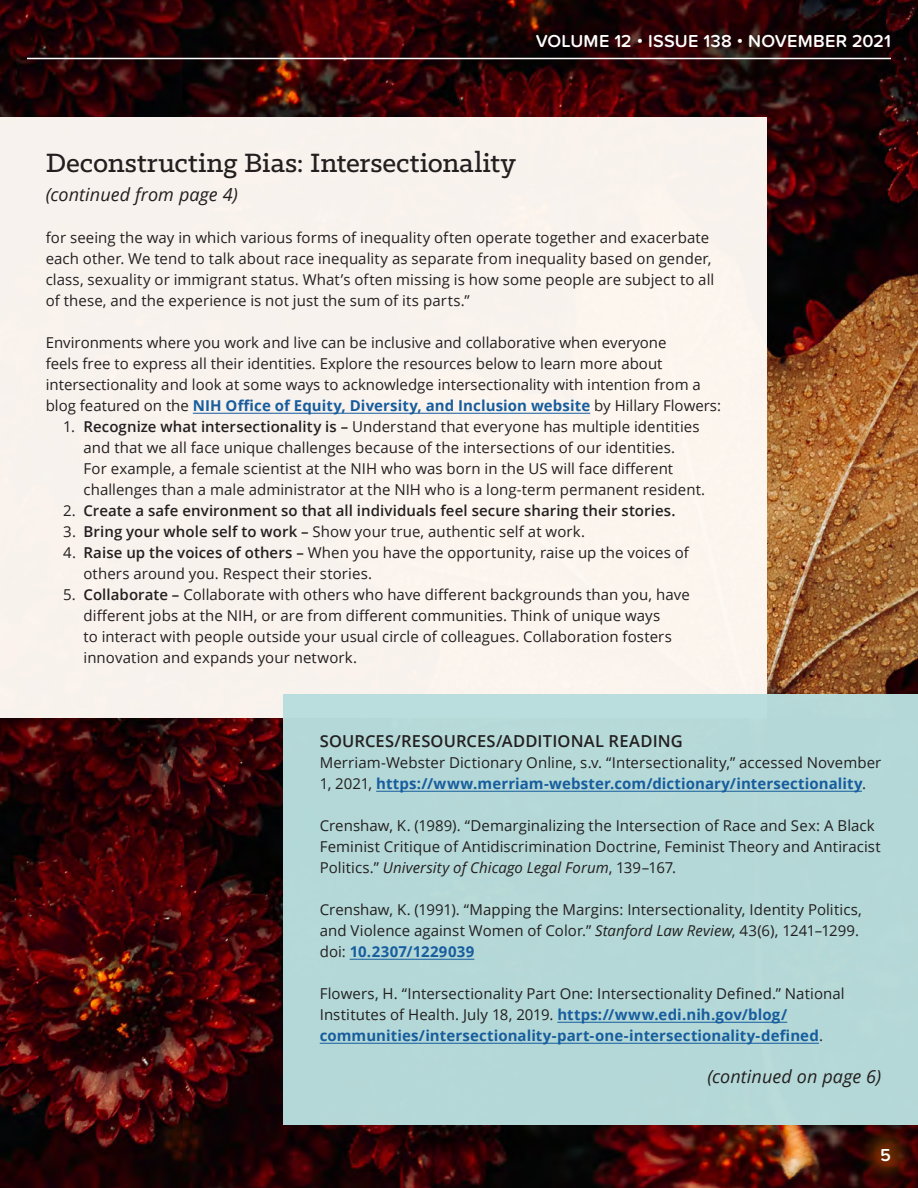
<style>
.page{position:relative;width:918px;height:1188px;background:#fff}
.page>*{position:absolute;margin:0;border:0;box-sizing:border-box;transform-origin:0 0}
.t1{font:500 30px "Klinic Slab";color:#231f20}
.Byline_Continued{font:italic 18px "Open Sans";letter-spacing:.005em;color:#231f20}
.t2{font:600 18px "Proxima Soft";letter-spacing:.01em;color:#fff}
.Body_text{font:600 16.5px "Open Sans";letter-spacing:.01em;color:#231f20}
.Body_text-2{font:15px/21px "Open Sans";letter-spacing:.005em;color:#231f20}
.t3{font:600 15px "Open Sans";letter-spacing:.005em;color:#231f20}
.s1{font-weight:700;color:#175d9e}
.s2{font-weight:600}
.s3{font-weight:400}
.s4{font-style:italic}
</style>
<div class="page">
<img style="left:0;top:0;width:918px;height:1188px">
<div style="left:0;top:117px;width:767px;height:600px;background:#f9f2ed"></div>
<div style="left:283px;top:694px;width:635px;height:431px;background:#b8dedd"></div>
<hr style="left:193px;top:413px;width:397px;height:1px;background:#175d9e">
<hr style="left:376px;top:791px;width:486px;height:1px;background:#175d9e">
<hr style="left:350px;top:959px;width:124px;height:1px;background:#175d9e">
<hr style="left:557px;top:1022px;width:230px;height:1px;background:#175d9e">
<hr style="left:320px;top:1043px;width:499px;height:1px;background:#175d9e">
<hr style="left:27px;top:58px;width:864px;height:1px;background:#fff">
<div style="left:856px;top:1122px;width:60px;height:64px;background:#733600;opacity:.85"></div>
<p class="t2" style="left:536px;top:28px;width:357px">VOLUME 12 • ISSUE 138 • NOVEMBER 2021</p>
<p class="t1" style="left:46px;top:143px;width:472px">Deconstructing Bias: Intersectionality</p>
<p class="Byline_Continued" style="left:46px;top:182px;width:194px">(continued from page 4)</p>
<p class="Body_text-2" style="left:46px;top:227px;width:670px">for seeing the way in which various forms of inequality often operate together and exacerbate each other. We tend to talk about race inequality as separate from inequality based on gender, class, sexuality or immigrant status. What’s often missing is how some people are subject to all of these, and the experience is not just the sum of its parts.”</p>
<p class="Body_text-2" style="left:46px;top:332px;width:677px">Environments where you work and live can be inclusive and collaborative when everyone<br>feels free to express all their identities. Explore the resources below to learn more about intersectionality and look at some ways to acknowledge intersectionality with intention from a blog featured on the <span class="s1">NIH Office of Equity, Diversity, and Inclusion website</span> by Hillary Flowers:</p>
<p class="Body_text-2" style="left:84px;top:416px;width:623px;text-indent:-20px">1. <span class="s2">Recognize what intersectionality is –</span> Understand that everyone has multiple identities and that we all face unique challenges because of the intersections of our identities.<br>For example, a female scientist at the NIH who was born in the US will face different challenges than a male administrator at the NIH who is a long-term permanent resident.</p>
<p class="t3" style="left:63px;top:500px;width:614px"><span class="s3">2.</span> Create a safe environment so that all individuals feel secure sharing their stories.</p>
<p class="Body_text-2" style="left:63px;top:521px;width:523px">3. <span class="s2">Bring your whole self to work –</span> Show your true, authentic self at work.</p>
<p class="Body_text-2" style="left:84px;top:542px;width:607px;text-indent:-20px">4. <span class="s2">Raise up the voices of others –</span> When you have the opportunity, raise up the voices of others around you. Respect their stories.</p>
<p class="Body_text-2" style="left:84px;top:584px;width:608px;text-indent:-20px">5. <span class="s2">Collaborate –</span> Collaborate with others who have different backgrounds than you, have different jobs at the NIH, or are from different communities. Think of unique ways<br>to interact with people outside your usual circle of colleagues. Collaboration fosters innovation and expands your network.</p>
<p class="Body_text" style="left:320px;top:730px;width:365px">SOURCES/RESOURCES/ADDITIONAL READING</p>
<p class="Body_text-2" style="left:320px;top:752px;width:563px">Merriam-Webster Dictionary Online, s.v. “Intersectionality,” accessed November<br>1, 2021, <span class="s1">https://www.merriam-webster.com/dictionary/intersectionality</span>.</p>
<p class="Body_text-2" style="left:320px;top:815px;width:563px">Crenshaw, K. (1989). “Demarginalizing the Intersection of Race and Sex: A Black<br>Feminist Critique of Antidiscrimination Doctrine, Feminist Theory and Antiracist<br>Politics.” <span class="s4">University of Chicago Legal Forum</span>, 139–167.</p>
<p class="Body_text-2" style="left:320px;top:899px;width:544px">Crenshaw, K. (1991). “Mapping the Margins: Intersectionality, Identity Politics, and Violence against Women of Color.” <span class="s4">Stanford Law Review</span>, 43(6), 1241–1299. doi: <span class="s1">10.2307/1229039</span></p>
<p class="Body_text-2" style="left:320px;top:983px;width:526px">Flowers, H. “Intersectionality Part One: Intersectionality Defined.” National<br>Institutes of Health. July 18, 2019. <span class="s1">https://www.edi.nih.gov/blog/ communities/intersectionality-part-one-intersectionality-defined</span>.</p>
<p class="Byline_Continued" style="left:707px;top:1064px;width:175px">(continued on page 6)</p>
<p class="t2" style="left:880px;top:1141px;width:12px">5</p>
</div>
